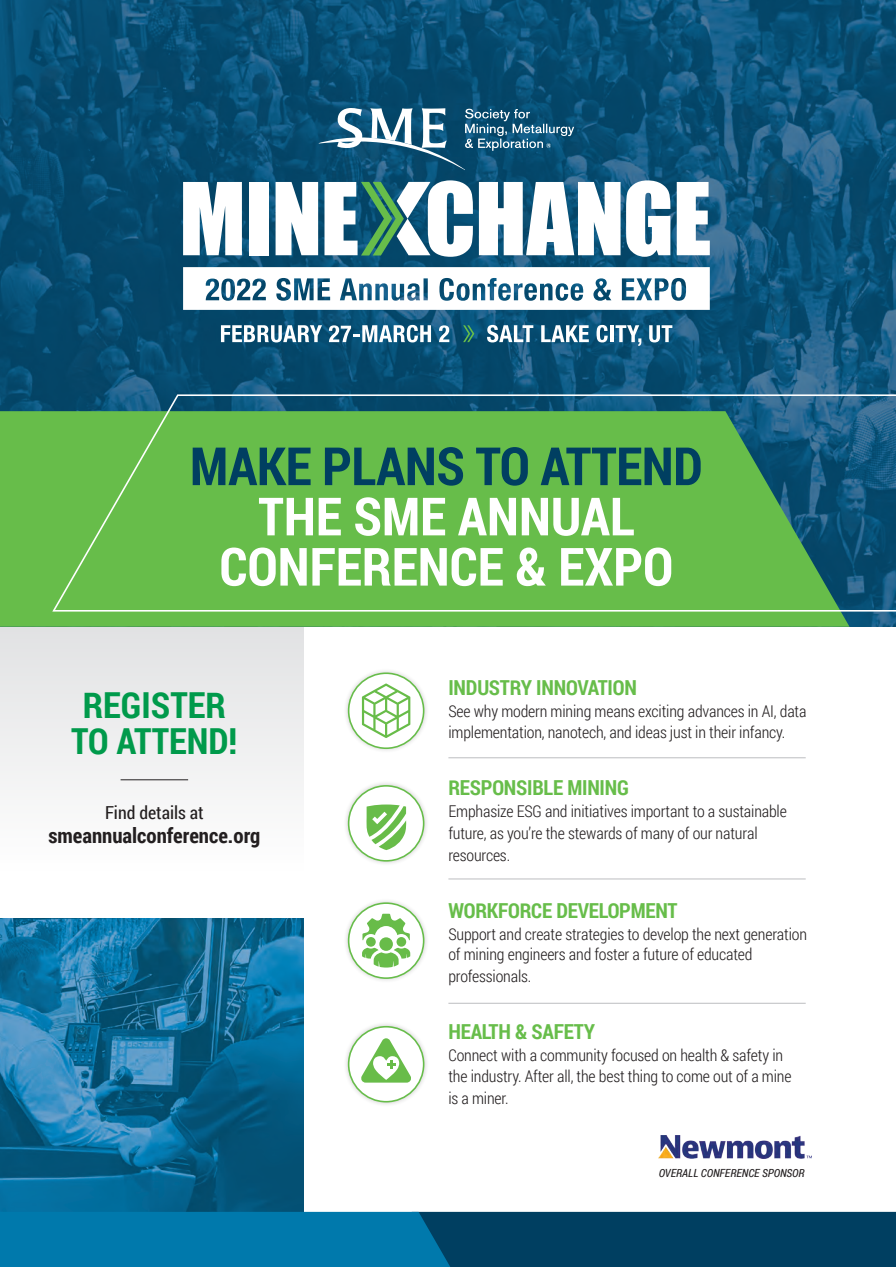
<style>
.page{position:relative;width:896px;height:1267px;background:#fff}
.page>*{position:absolute;margin:0;border:0;box-sizing:border-box;transform-origin:0 0}
.t1{font:700 52.8px/50.2px "Roboto Condensed";color:#fff;text-align:center}
.t2{font:700 35.85px/35.8px "Roboto Condensed";color:#009a4b;text-align:center}
.t3{font:700 20.85px "Roboto Condensed";color:#231f20}
.t4{font:700 20.7px "Roboto Condensed";letter-spacing:-.01em;color:#67bd4a}
.t5{font:17.85px "Roboto Condensed";color:#231f20}
.t6{font:300 16.2px/20.4px "Roboto Condensed";letter-spacing:-.01em;color:#231f20}
.t7{font:italic 11.25px "Roboto Condensed";color:#231f20}
.s1{color:#003f61}
</style>
<div class="page">
<svg style="left:0;top:626px;width:303px;height:164px;fill:#ebebec"></svg>
<img style="left:0;top:0;width:895px;height:626px">
<div style="left:0;top:411px;width:849px;height:215px;background:#67bd4a"></div>
<div style="left:343px;top:668px;width:85px;height:85px;background:#231f20;opacity:.2"></div>
<svg style="left:348px;top:673px;width:75px;height:75px"></svg>
<svg style="left:362px;top:683px;width:48px;height:55px"></svg>
<div style="left:347px;top:672px;width:77px;height:77px;border:2px solid #67bd4a;border-radius:50%"></div>
<div style="left:343px;top:780px;width:85px;height:86px;background:#231f20;opacity:.2"></div>
<div style="left:348px;top:786px;width:75px;height:74px;background:#fff;border-radius:50%"></div>
<svg style="left:366px;top:804px;width:40px;height:46px"></svg>
<div style="left:347px;top:785px;width:77px;height:76px;border:2px solid #67bd4a;border-radius:50%"></div>
<div style="left:343px;top:898px;width:85px;height:85px;background:#231f20;opacity:.2"></div>
<div style="left:348px;top:903px;width:75px;height:75px;background:#fff;border-radius:50%"></div>
<svg style="left:362px;top:913px;width:47px;height:27px"></svg>
<div style="left:379px;top:937px;width:14px;height:13px;background:#68bc49;border-radius:50%"></div>
<div style="left:366px;top:937px;width:9px;height:9px;background:#68bc49;border-radius:50%"></div>
<svg style="left:362px;top:947px;width:48px;height:20px"></svg>
<div style="left:396px;top:937px;width:10px;height:9px;background:#68bc49;border-radius:50%"></div>
<div style="left:347px;top:902px;width:77px;height:77px;border:2px solid #67bd4a;border-radius:50%"></div>
<div style="left:343px;top:1021px;width:85px;height:86px;background:#231f20;opacity:.2"></div>
<div style="left:348px;top:1026px;width:75px;height:75px;background:#fff;border-radius:50%"></div>
<svg style="left:361px;top:1038px;width:50px;height:44px"></svg>
<div style="left:347px;top:1026px;width:77px;height:76px;border:2px solid #67bd4a;border-radius:50%"></div>
<hr style="left:448px;top:757px;width:357px;height:1px;background:#bcbdc0">
<hr style="left:448px;top:878px;width:357px;height:1px;background:#bcbdc0">
<hr style="left:448px;top:1002px;width:357px;height:1px;background:#bcbdc0">
<svg style="left:183px;top:267px;width:526px;height:43px"></svg>
<svg style="left:183px;top:182px;width:59px;height:73px"></svg>
<div style="left:249px;top:182px;width:19px;height:73px;background:#fff"></div>
<svg style="left:275px;top:182px;width:43px;height:73px"></svg>
<svg style="left:478px;top:180px;width:192px;height:77px"></svg>
<svg style="left:676px;top:182px;width:33px;height:73px"></svg>
<svg style="left:324px;top:180px;width:148px;height:77px"></svg>
<svg style="left:221px;top:325px;width:101px;height:17px"></svg>
<svg style="left:329px;top:325px;width:102px;height:17px"></svg>
<svg style="left:439px;top:325px;width:10px;height:17px"></svg>
<svg style="left:487px;top:325px;width:46px;height:17px"></svg>
<svg style="left:541px;top:325px;width:47px;height:17px"></svg>
<svg style="left:596px;top:325px;width:11px;height:17px"></svg>
<hr style="left:610px;top:325px;width:3px;height:17px;background:#fff">
<svg style="left:615px;top:325px;width:26px;height:21px"></svg>
<svg style="left:649px;top:325px;width:23px;height:17px"></svg>
<svg style="left:463px;top:325px;width:11px;height:17px"></svg>
<svg style="left:318px;top:108px;width:256px;height:62px;background:#356d8c"></svg>
<svg style="left:51px;top:393px;width:844px;height:220px;background:#58a956"></svg>
<img style="left:0;top:919px;width:303px;height:292px">
<hr style="left:120px;top:779px;width:68px;height:1px;background:#231f20">
<img style="left:658px;top:1135px;width:153px;height:23px">
<svg style="left:890px;top:0;width:6px;height:2px"></svg>
<svg style="left:0;top:1211px;width:896px;height:56px;background:#025c86"></svg>
<p class="t1" style="left:190px;top:439px;width:514px"><span class="s1">MAKE PLANS TO ATTEND<br></span>THE SME ANNUAL<br>CONFERENCE &amp; EXPO</p>
<p class="t2" style="left:71px;top:685px;width:168px">REGISTER<br>TO ATTEND!</p>
<p class="t5" style="left:105px;top:800px;width:100px">Find details at</p>
<p class="t3" style="left:48px;top:821px;width:213px">smeannualconference.org</p>
<p class="t4" style="left:448px;top:673px;width:190px">INDUSTRY INNOVATION</p>
<p class="t6" style="left:448px;top:700px;width:359px">See why modern mining means exciting advances in AI, data implementation, nanotech, and ideas just in their infancy.</p>
<p class="t4" style="left:448px;top:772px;width:182px">RESPONSIBLE MINING</p>
<p class="t6" style="left:448px;top:799px;width:340px;line-height:21.9px">Emphasize ESG and initiatives important to a sustainable future, as you’re the stewards of many of our natural resources.</p>
<p class="t4" style="left:448px;top:896px;width:230px">WORKFORCE DEVELOPMENT</p>
<p class="t6" style="left:448px;top:923px;width:360px">Support and create strategies to develop the next generation of mining engineers and foster a future of educated</p>
<p class="t6" style="left:448px;top:965px;width:84px">professionals.</p>
<p class="t4" style="left:448px;top:1017px;width:148px">HEALTH &amp; SAFETY</p>
<p class="t6" style="left:448px;top:1044px;width:344px">Connect with a community focused on health &amp; safety in the industry. After all, the best thing to come out of a mine</p>
<p class="t6" style="left:448px;top:1087px;width:62px">is a miner.</p>
<p class="t7" style="left:658px;top:1165px;width:147px">OVERALL CONFERENCE SPONSOR</p>
</div>
